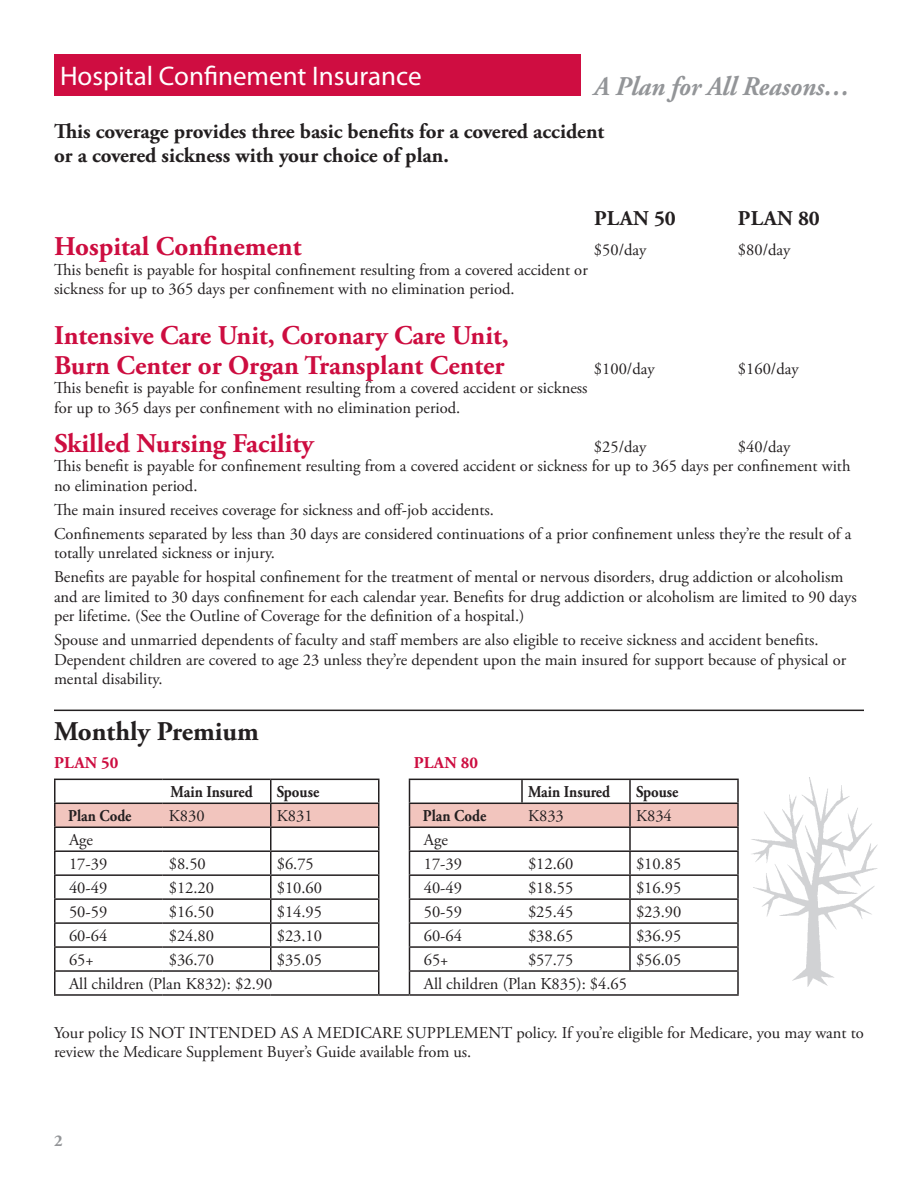
<style>
.page{position:relative;width:918px;height:1188px;background:#fff}
.page>*{position:absolute;margin:0;border:0;box-sizing:border-box;transform-origin:0 0}
.Body_text{font:700 27px/30px "Adobe Garamond Pro";color:#cd0d40}
.t1{font:27px "Myriad Pro";color:#fff}
.t2{font:italic 700 27px "Adobe Garamond Pro";color:#939598;scale:.95 1}
.Body_text-2{font:700 27px "Adobe Garamond Pro";color:#231f20}
.Body_text-3{font:700 21px/24px "Adobe Garamond Pro";color:#231f20}
.Body_text-4{font:16.5px/19.5px "Adobe Garamond Pro";color:#231f20}
.Body_text-5{font:700 16.5px "Adobe Garamond Pro";color:#231f20;scale:.9 1}
.Body_text-6{font:700 16.5px "Adobe Garamond Pro";letter-spacing:.015em;color:#cd0d40}
.Body_text-7{font:700 16.5px "Adobe Garamond Pro";color:#939598}
</style>
<div class="page">
<hr style="left:54px;top:710px;width:810px;height:1px;background:#231f20">
<hr style="left:54px;top:779px;width:109px;height:1px;background:#231f20">
<hr style="left:54px;top:780px;width:2px;height:23px;background:#231f20">
<hr style="left:163px;top:779px;width:108px;height:1px;background:#231f20">
<hr style="left:271px;top:779px;width:109px;height:1px;background:#231f20">
<hr style="left:409px;top:779px;width:113px;height:1px;background:#231f20">
<hr style="left:522px;top:779px;width:108px;height:1px;background:#231f20">
<hr style="left:630px;top:779px;width:109px;height:1px;background:#231f20">
<hr style="left:737px;top:780px;width:2px;height:23px;background:#231f20">
<hr style="left:54px;top:803px;width:109px;height:1px;background:#231f20">
<hr style="left:54px;top:804px;width:2px;height:22px;background:#231f20">
<hr style="left:630px;top:803px;width:109px;height:1px;background:#231f20">
<hr style="left:737px;top:804px;width:2px;height:22px;background:#231f20">
<hr style="left:54px;top:826px;width:109px;height:2px;background:#231f20">
<hr style="left:54px;top:828px;width:2px;height:22px;background:#231f20">
<hr style="left:630px;top:826px;width:109px;height:2px;background:#231f20">
<hr style="left:737px;top:828px;width:2px;height:22px;background:#231f20">
<hr style="left:54px;top:850px;width:109px;height:2px;background:#231f20">
<hr style="left:54px;top:852px;width:2px;height:22px;background:#231f20">
<hr style="left:630px;top:850px;width:109px;height:2px;background:#231f20">
<hr style="left:737px;top:852px;width:2px;height:22px;background:#231f20">
<hr style="left:54px;top:874px;width:109px;height:2px;background:#231f20">
<hr style="left:54px;top:876px;width:2px;height:22px;background:#231f20">
<hr style="left:630px;top:874px;width:109px;height:2px;background:#231f20">
<hr style="left:737px;top:876px;width:2px;height:22px;background:#231f20">
<hr style="left:54px;top:898px;width:109px;height:2px;background:#231f20">
<hr style="left:54px;top:900px;width:2px;height:22px;background:#231f20">
<hr style="left:630px;top:898px;width:109px;height:2px;background:#231f20">
<hr style="left:737px;top:900px;width:2px;height:22px;background:#231f20">
<hr style="left:54px;top:922px;width:109px;height:2px;background:#231f20">
<hr style="left:54px;top:924px;width:2px;height:22px;background:#231f20">
<hr style="left:630px;top:922px;width:109px;height:2px;background:#231f20">
<hr style="left:737px;top:924px;width:2px;height:22px;background:#231f20">
<hr style="left:54px;top:946px;width:109px;height:2px;background:#231f20">
<hr style="left:54px;top:948px;width:2px;height:22px;background:#231f20">
<hr style="left:630px;top:946px;width:109px;height:2px;background:#231f20">
<hr style="left:737px;top:948px;width:2px;height:22px;background:#231f20">
<hr style="left:54px;top:970px;width:109px;height:2px;background:#231f20">
<hr style="left:54px;top:972px;width:2px;height:22px;background:#231f20">
<svg style="left:55px;top:780px;width:683px;height:214px"></svg>
<hr style="left:522px;top:970px;width:108px;height:2px;background:#231f20">
<hr style="left:630px;top:970px;width:109px;height:2px;background:#231f20">
<hr style="left:737px;top:972px;width:2px;height:22px;background:#231f20">
<hr style="left:54px;top:994px;width:109px;height:2px;background:#231f20">
<hr style="left:163px;top:994px;width:108px;height:2px;background:#231f20">
<hr style="left:271px;top:994px;width:108px;height:2px;background:#231f20">
<hr style="left:379px;top:994px;width:31px;height:2px;background:#231f20">
<hr style="left:410px;top:994px;width:112px;height:2px;background:#231f20">
<hr style="left:522px;top:994px;width:108px;height:2px;background:#231f20">
<hr style="left:630px;top:994px;width:109px;height:2px;background:#231f20">
<img style="left:751px;top:777px;width:127px;height:210px">
<div style="left:54px;top:54px;width:526px;height:42px;background:#cf0d41"></div>
<p class="t1" style="left:60px;top:59px;width:363px">Hospital Confinement Insurance</p>
<p class="t2" style="left:594px;top:70px;width:271px">A Plan for All Reasons…</p>
<p class="Body_text-3" style="left:54px;top:120px;width:552px">This coverage provides three basic benefits for a covered accident or a covered sickness with your choice of plan.</p>
<p class="Body_text-3" style="left:594px;top:207px;width:83px">PLAN 50</p>
<p class="Body_text-3" style="left:738px;top:207px;width:83px">PLAN 80</p>
<p class="Body_text" style="left:54px;top:232px;width:249px">Hospital Confinement</p>
<p class="Body_text-4" style="left:594px;top:241px;width:54px">$50/day</p>
<p class="Body_text-4" style="left:738px;top:241px;width:54px">$80/day</p>
<p class="Body_text-4" style="left:54px;top:260px;width:535px">This benefit is payable for hospital confinement resulting from a covered accident or sickness for up to 365 days per confinement with no elimination period.</p>
<p class="Body_text" style="left:54px;top:321px;width:456px">Intensive Care Unit, Coronary Care Unit,<br>Burn Center or Organ Transplant Center</p>
<p class="Body_text-4" style="left:594px;top:359px;width:62px">$100/day</p>
<p class="Body_text-4" style="left:738px;top:359px;width:62px">$160/day</p>
<p class="Body_text-4" style="left:54px;top:379px;width:535px">This benefit is payable for confinement resulting from a covered accident or sickness for up to 365 days per confinement with no elimination period.</p>
<p class="Body_text" style="left:54px;top:429px;width:261px">Skilled Nursing Facility</p>
<p class="Body_text-4" style="left:594px;top:437px;width:54px">$25/day</p>
<p class="Body_text-4" style="left:738px;top:437px;width:54px">$40/day</p>
<p class="Body_text-4" style="left:54px;top:457px;width:798px">This benefit is payable for confinement resulting from a covered accident or sickness for up to 365 days per confinement with no elimination period.</p>
<p class="Body_text-4" style="left:54px;top:500px;width:441px">The main insured receives coverage for sickness and off-job accidents.</p>
<p class="Body_text-4" style="left:54px;top:524px;width:799px">Confinements separated by less than 30 days are considered continuations of a prior confinement unless they’re the result of a totally unrelated sickness or injury.</p>
<p class="Body_text-4" style="left:54px;top:568px;width:804px">Benefits are payable for hospital confinement for the treatment of mental or nervous disorders, drug addiction or alcoholism and are limited to 30 days confinement for each calendar year. Benefits for drug addiction or alcoholism are limited to 90 days per lifetime. (See the Outline of Coverage for the definition of a hospital.)</p>
<p class="Body_text-4" style="left:54px;top:631px;width:794px">Spouse and unmarried dependents of faculty and staff members are also eligible to receive sickness and accident benefits.<br>Dependent children are covered to age 23 unless they’re dependent upon the main insured for support because of physical or mental disability.</p>
<p class="Body_text-2" style="left:54px;top:715px;width:206px">Monthly Premium</p>
<p class="Body_text-6" style="left:54px;top:753px;width:66px">PLAN 50</p>
<p class="Body_text-6" style="left:414px;top:753px;width:66px">PLAN 80</p>
<p class="Body_text-5" style="left:171px;top:782px;width:93px">Main Insured</p>
<p class="Body_text-5" style="left:277px;top:782px;width:49px">Spouse</p>
<p class="Body_text-5" style="left:528px;top:782px;width:93px">Main Insured</p>
<p class="Body_text-5" style="left:636px;top:782px;width:49px">Spouse</p>
<p class="Body_text-5" style="left:68px;top:806px;width:72px">Plan Code</p>
<p class="Body_text-4" style="left:169px;top:807px;width:37px">K830</p>
<p class="Body_text-4" style="left:277px;top:807px;width:37px">K831</p>
<p class="Body_text-5" style="left:423px;top:806px;width:72px">Plan Code</p>
<p class="Body_text-4" style="left:528px;top:807px;width:37px">K833</p>
<p class="Body_text-4" style="left:636px;top:807px;width:37px">K834</p>
<p class="Body_text-4" style="left:69px;top:831px;width:26px">Age</p>
<p class="Body_text-4" style="left:424px;top:831px;width:26px">Age</p>
<p class="Body_text-4" style="left:69px;top:855px;width:40px">17-39</p>
<p class="Body_text-4" style="left:169px;top:855px;width:39px">$8.50</p>
<p class="Body_text-4" style="left:277px;top:855px;width:39px">$6.75</p>
<p class="Body_text-4" style="left:424px;top:855px;width:40px">17-39</p>
<p class="Body_text-4" style="left:528px;top:855px;width:47px">$12.60</p>
<p class="Body_text-4" style="left:636px;top:855px;width:47px">$10.85</p>
<p class="Body_text-4" style="left:69px;top:879px;width:40px">40-49</p>
<p class="Body_text-4" style="left:169px;top:879px;width:47px">$12.20</p>
<p class="Body_text-4" style="left:277px;top:879px;width:47px">$10.60</p>
<p class="Body_text-4" style="left:424px;top:879px;width:40px">40-49</p>
<p class="Body_text-4" style="left:528px;top:879px;width:47px">$18.55</p>
<p class="Body_text-4" style="left:636px;top:879px;width:47px">$16.95</p>
<p class="Body_text-4" style="left:69px;top:903px;width:40px">50-59</p>
<p class="Body_text-4" style="left:169px;top:903px;width:47px">$16.50</p>
<p class="Body_text-4" style="left:277px;top:903px;width:47px">$14.95</p>
<p class="Body_text-4" style="left:424px;top:903px;width:40px">50-59</p>
<p class="Body_text-4" style="left:528px;top:903px;width:47px">$25.45</p>
<p class="Body_text-4" style="left:636px;top:903px;width:47px">$23.90</p>
<p class="Body_text-4" style="left:69px;top:927px;width:40px">60-64</p>
<p class="Body_text-4" style="left:169px;top:927px;width:47px">$24.80</p>
<p class="Body_text-4" style="left:277px;top:927px;width:47px">$23.10</p>
<p class="Body_text-4" style="left:424px;top:927px;width:40px">60-64</p>
<p class="Body_text-4" style="left:528px;top:927px;width:47px">$38.65</p>
<p class="Body_text-4" style="left:636px;top:927px;width:47px">$36.95</p>
<p class="Body_text-4" style="left:69px;top:951px;width:26px">65+</p>
<p class="Body_text-4" style="left:169px;top:951px;width:47px">$36.70</p>
<p class="Body_text-4" style="left:277px;top:951px;width:47px">$35.05</p>
<p class="Body_text-4" style="left:424px;top:951px;width:26px">65+</p>
<p class="Body_text-4" style="left:528px;top:951px;width:47px">$57.75</p>
<p class="Body_text-4" style="left:636px;top:951px;width:47px">$56.05</p>
<p class="Body_text-4" style="left:69px;top:975px;width:205px">All children (Plan K832): $2.90</p>
<p class="Body_text-4" style="left:424px;top:975px;width:205px">All children (Plan K835): $4.65</p>
<p class="Body_text-4" style="left:54px;top:1023px;width:811px">Your policy IS NOT INTENDED AS A MEDICARE SUPPLEMENT policy. If you’re eligible for Medicare, you may want to review the Medicare Supplement Buyer’s Guide available from us.</p>
<p class="Body_text-7" style="left:54px;top:1131px;width:10px">2</p>
</div>
